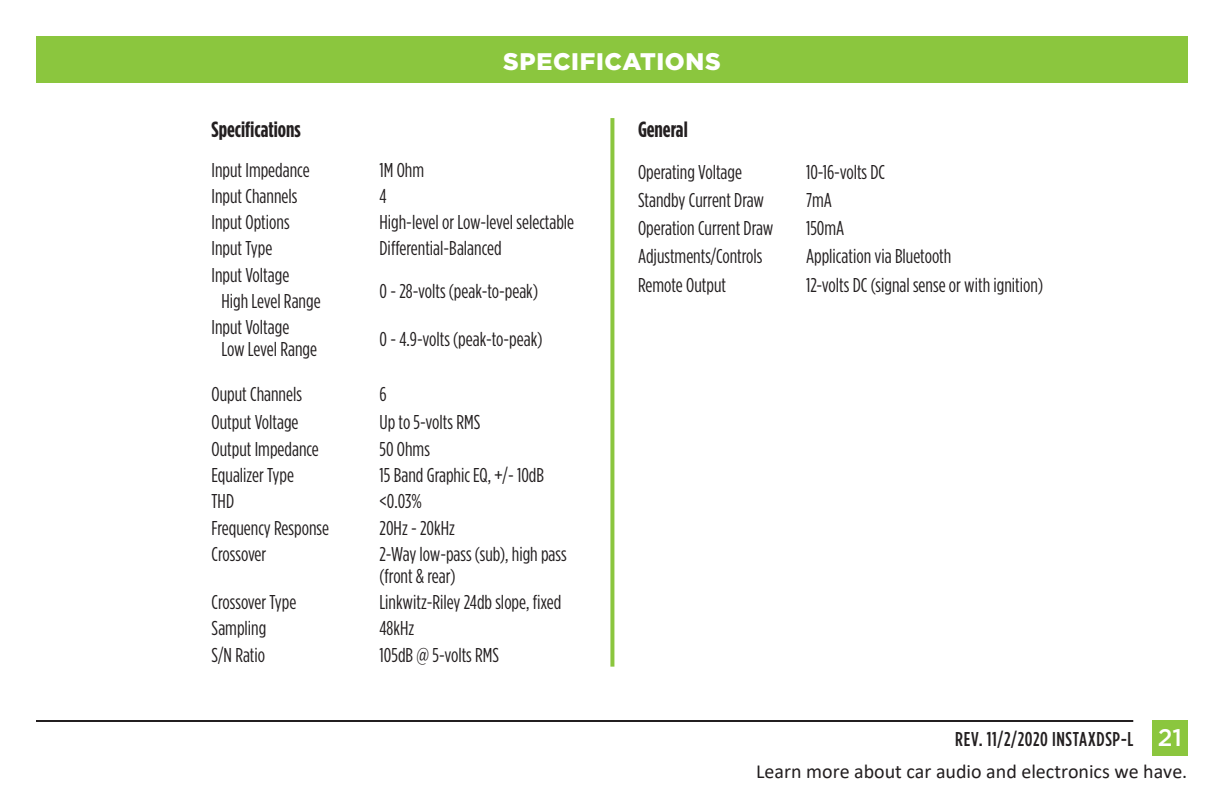
<style>
.page{position:relative;width:1224px;height:792px;background:#fff}
.page>*{position:absolute;margin:0;border:0;box-sizing:border-box;transform-origin:0 0}
.t1{font:900 24px "Gotham";letter-spacing:.025em;color:#fff}
.t2{font:700 22px "Gotham Condensed";color:#231f20}
.t3{font:20px/22px "Gotham Condensed";color:#231f20}
.t4{font:20px "Calibri";color:#221e1f}
.t5{font:500 20px "Gotham Condensed";letter-spacing:.03em;color:#231f20}
.s1{font-family:"Gotham";font-size:24px;color:#fff}
</style>
<div class="page">
<div style="left:36px;top:36px;width:1152px;height:46px;background:#8bc63e"></div>
<div style="left:1152px;top:720px;width:36px;height:36px;background:#8bc63e"></div>
<hr style="left:36px;top:720px;width:1097px;height:2px;background:#231f20">
<svg style="left:610px;top:118px;width:4px;height:549px;fill:#8bc63e"></svg>
<p class="t1" style="left:503px;top:47px;width:219px">SPECIFICATIONS</p>
<p class="t2" style="left:212px;top:116px;width:91px">Specifications</p>
<p class="t3" style="left:212px;top:158px;width:100px">Input Impedance</p>
<p class="t3" style="left:380px;top:158px;width:46px">1M Ohm</p>
<p class="t3" style="left:212px;top:185px;width:87px">Input Channels</p>
<p class="t3" style="left:380px;top:185px;width:9px">4</p>
<p class="t3" style="left:212px;top:211px;width:80px">Input Options</p>
<p class="t3" style="left:380px;top:211px;width:196px">High-level or Low-level selectable</p>
<p class="t3" style="left:212px;top:237px;width:62px">Input Type</p>
<p class="t3" style="left:380px;top:237px;width:124px">Differential-Balanced</p>
<p class="t3" style="left:222px;top:261px;width:101px;line-height:26.4px;text-indent:-10px">Input Voltage<br>High Level Range</p>
<p class="t3" style="left:380px;top:280px;width:160px">0 - 28-volts (peak-to-peak)</p>
<p class="t3" style="left:222px;top:316px;width:97px;text-indent:-10px">Input Voltage<br>Low Level Range</p>
<p class="t3" style="left:380px;top:328px;width:164px">0 - 4.9-volts (peak-to-peak)</p>
<p class="t3" style="left:212px;top:382px;width:92px">Ouput Channels</p>
<p class="t3" style="left:380px;top:382px;width:9px">6</p>
<p class="t3" style="left:212px;top:411px;width:89px">Output Voltage</p>
<p class="t3" style="left:380px;top:411px;width:102px">Up to 5-volts RMS</p>
<p class="t3" style="left:212px;top:437px;width:109px">Output Impedance</p>
<p class="t3" style="left:380px;top:437px;width:52px">50 Ohms</p>
<p class="t3" style="left:212px;top:464px;width:84px">Equalizer Type</p>
<p class="t3" style="left:380px;top:464px;width:166px">15 Band Graphic EQ, +/- 10dB</p>
<p class="t3" style="left:212px;top:490px;width:24px">THD</p>
<p class="t3" style="left:380px;top:490px;width:44px">&lt;0.03%</p>
<p class="t3" style="left:212px;top:516px;width:119px">Frequency Response</p>
<p class="t3" style="left:380px;top:516px;width:77px">20Hz - 20kHz</p>
<p class="t3" style="left:212px;top:543px;width:56px">Crossover</p>
<p class="t3" style="left:380px;top:543px;width:189px">2-Way low-pass (sub), high pass (front &amp; rear)</p>
<p class="t3" style="left:212px;top:591px;width:86px">Crossover Type</p>
<p class="t3" style="left:380px;top:591px;width:183px">Linkwitz-Riley 24db slope, fixed</p>
<p class="t3" style="left:212px;top:617px;width:56px">Sampling</p>
<p class="t3" style="left:380px;top:617px;width:36px">48kHz</p>
<p class="t3" style="left:212px;top:643px;width:55px">S/N Ratio</p>
<p class="t3" style="left:380px;top:643px;width:121px">105dB @ 5-volts RMS</p>
<p class="t2" style="left:638px;top:116px;width:51px">General</p>
<p class="t3" style="left:638px;top:160px;width:106px">Operating Voltage</p>
<p class="t3" style="left:806px;top:160px;width:81px">10-16-volts DC</p>
<p class="t3" style="left:638px;top:189px;width:128px">Standby Current Draw</p>
<p class="t3" style="left:806px;top:189px;width:28px">7mA</p>
<p class="t3" style="left:638px;top:217px;width:137px">Operation Current Draw</p>
<p class="t3" style="left:806px;top:217px;width:40px">150mA</p>
<p class="t3" style="left:638px;top:245px;width:126px">Adjustments/Controls</p>
<p class="t3" style="left:806px;top:245px;width:147px">Application via Bluetooth</p>
<p class="t3" style="left:638px;top:273px;width:90px">Remote Output</p>
<p class="t3" style="left:806px;top:273px;width:239px">12-volts DC (signal sense or with ignition)</p>
<p class="t5" style="left:955px;top:728px;width:228px">REV. 11/2/2020 INSTAXDSP-L <span class="s1">21</span></p>
<p class="t4" style="left:756px;top:758px;width:433px">Learn more about car audio and electronics we have.</p>
</div>
